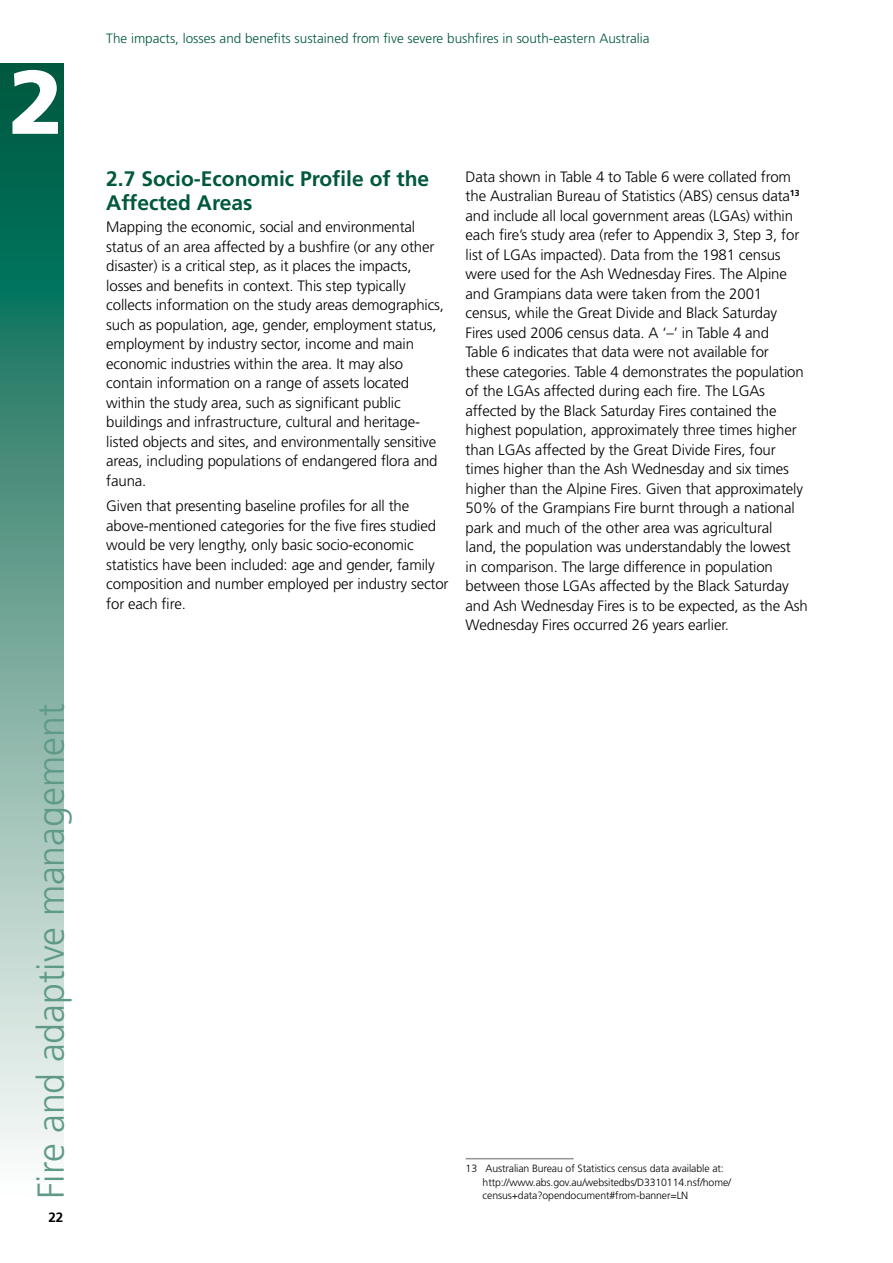
<style>
.page{position:relative;width:893px;height:1263px;background:#fff}
.page>*{position:absolute;margin:0;border:0;box-sizing:border-box;transform-origin:0 0}
.t1{font:900 90px "Frutiger";color:#fff}
.t2{font:300 37.5px "Frutiger";color:#5f9a89}
.t3{font:700 21px/24px "Frutiger";color:#00583d}
.t4{font:300 15px/19.5px "Frutiger";letter-spacing:-.01em;color:#000}
.t5{font:300 13.5px "Frutiger";color:#00583d}
.t6{font:700 13.5px "Frutiger";color:#000}
.t7{font:300 10.5px/13.5px "Frutiger";letter-spacing:-.01em;color:#000}
</style>
<div class="page">
<svg style="left:0;top:64px;width:64px;height:1091px;background:#6ca596"></svg>
<hr style="left:466px;top:1158px;width:108px;height:1px;background:#939598">
<h1 class="t1" style="left:9px;top:48px;width:57px">2</h1>
<h2 class="t2" style="left:30px;top:1199px;width:497px;rotate:-90deg">Fire and adaptive management</h2>
<p class="t6" style="left:49px;top:1210px;width:16px">22</p>
<p class="t5" style="left:106px;top:30px;width:545px">The impacts, losses and benefits sustained from five severe bushfires in south-eastern Australia</p>
<h3 class="t3" style="left:106px;top:167px;width:324px">2.7 Socio-Economic Profile of the<br>Affected Areas</h3>
<p class="t4" style="left:106px;top:217px;width:339px">Mapping the economic, social and environmental status of an area affected by a bushfire (or any other disaster) is a critical step, as it places the impacts, losses and benefits in context. This step typically collects information on the study areas demographics, such as population, age, gender, employment status, employment by industry sector, income and main economic industries within the area. It may also contain information on a range of assets located within the study area, such as significant public buildings and infrastructure, cultural and heritage&shy;listed objects and sites, and environmentally sensitive areas, including populations of endangered flora and fauna.</p>
<p class="t4" style="left:106px;top:496px;width:344px">Given that presenting baseline profiles for all the above-mentioned categories for the five fires studied would be very lengthy, only basic socio-economic statistics have been included: age and gender, family composition and number employed per industry sector for each fire.</p>
<p class="t4" style="left:466px;top:167px;width:344px">Data shown in Table 4 to Table 6 were collated from the Australian Bureau of Statistics (ABS) census data<sup>13 </sup>and include all local government areas (LGAs) within each fire’s study area (refer to Appendix 3, Step 3, for list of LGAs impacted). Data from the 1981 census were used for the Ash Wednesday Fires. The Alpine and Grampians data were taken from the 2001 census, while the Great Divide and Black Saturday Fires used 2006 census data. A ‘–’ in Table 4 and<br>Table 6 indicates that data were not available for<br>these categories. Table 4 demonstrates the population of the LGAs affected during each fire. The LGAs affected by the Black Saturday Fires contained the highest population, approximately three times higher than LGAs affected by the Great Divide Fires, four times higher than the Ash Wednesday and six times higher than the Alpine Fires. Given that approximately 50% of the Grampians Fire burnt through a national park and much of the other area was agricultural<br>land, the population was understandably the lowest<br>in comparison. The large difference in population between those LGAs affected by the Black Saturday and Ash Wednesday Fires is to be expected, as the Ash Wednesday Fires occurred 26 years earlier.</p>
<p class="t7" style="left:483px;top:1162px;width:250px;text-indent:-17px">13 Australian Bureau of Statistics census data available at: http://www.abs.gov.au/websitedbs/D3310114.nsf/home/ census+data?opendocument#from-banner=LN</p>
</div>
